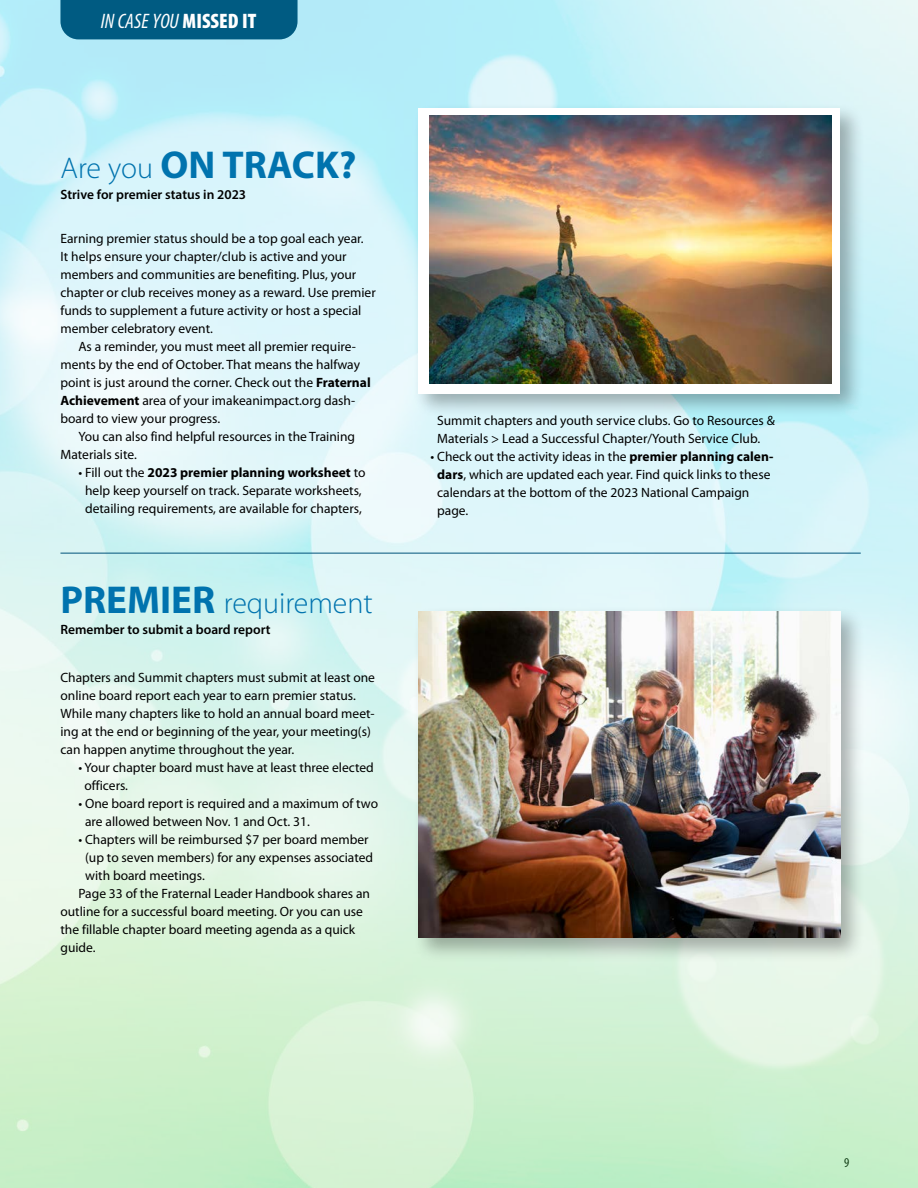
<style>
.page{position:relative;width:918px;height:1188px;background:#fff}
.page>*{position:absolute;margin:0;border:0;box-sizing:border-box;transform-origin:0 0}
.t1{font:700 39px "Myriad Pro";color:#0073ae}
.t2{font:300 30px "Myriad Pro";color:#0073ae}
.t3{font:italic condensed 21px "Myriad Pro";color:#fff}
.t4{font:13.5px/18px "Myriad Pro";color:#000}
.t5{font:600 13.5px "Myriad Pro";color:#000}
.t6{font:condensed 13.5px "Myriad Pro";color:#000}
.s1{font-weight:900;font-style:normal}
.s2{font-weight:300;font-size:30px}
.s3{font-weight:700}
.s4{font-weight:700;font-size:39px}
</style>
<div class="page">
<img style="left:0;top:0;width:918px;height:1188px">
<div style="left:60px;top:0;width:238px;height:39px;background:#005b82"></div>
<hr style="left:60px;top:553px;width:801px;height:1px;background:#00537b">
<div style="left:413px;top:102px;width:452px;height:316px;background:#000;opacity:.3"></div>
<div style="left:418px;top:108px;width:422px;height:285px;background:#fff"></div>
<img style="left:429px;top:115px;width:402px;height:269px">
<div style="left:413px;top:606px;width:452px;height:357px;background:#000;opacity:.3"></div>
<img style="left:418px;top:612px;width:422px;height:326px">
<h3 class="t3" style="left:101px;top:9px;width:157px">IN CASE YOU <span class="s1">MISSED IT</span></h3>
<h1 class="t1" style="left:60px;top:140px;width:297px"><span class="s2">Are you</span> ON TRACK?</h1>
<p class="t5" style="left:60px;top:186px;width:187px">Strive for premier status in 2023</p>
<p class="t4" style="left:60px;top:230px;width:317px">Earning premier status should be a top goal each year.<br>It helps ensure your chapter/club is active and your members and communities are benefiting. Plus, your chapter or club receives money as a reward. Use premier funds to supplement a future activity or host a special member celebratory event.</p>
<p class="t4" style="left:60px;top:338px;width:312px;text-indent:18px">As a reminder, you must meet all premier require&shy;ments by the end of October. That means the halfway point is just around the corner. Check out the <span class="s3">Fraternal Achievement</span> area of your imakeanimpact.org dash&shy;board to view your progress.</p>
<p class="t4" style="left:60px;top:428px;width:296px;text-indent:18px">You can also find helpful resources in the Training<br>Materials site.</p>
<p class="t4" style="left:78px;top:464px;width:289px;text-align:center">• Fill out the <span class="s3">2023 premier planning worksheet</span> to help keep yourself on track. Separate worksheets, detailing requirements, are available for chapters,</p>
<h2 class="t2" style="left:60px;top:585px;width:314px"><span class="s4">PREMIER</span> requirement</h2>
<p class="t5" style="left:60px;top:621px;width:212px">Remember to submit a board report</p>
<p class="t4" style="left:60px;top:669px;width:316px">Chapters and Summit chapters must submit at least one online board report each year to earn premier status.<br>While many chapters like to hold an annual board meet&shy;ing at the end or beginning of the year, your meeting(s) can happen anytime throughout the year.</p>
<p class="t4" style="left:85px;top:759px;width:291px;text-indent:-6px">• Your chapter board must have at least three elected officers.</p>
<p class="t4" style="left:85px;top:795px;width:294px;text-indent:-7px">• One board report is required and a maximum of two are allowed between Nov. 1 and Oct. 31.</p>
<p class="t4" style="left:78px;top:831px;width:292px">• Chapters will be reimbursed $7 per board member</p>
<p class="t4" style="left:85px;top:849px;width:290px">(up to seven members) for any expenses associated</p>
<p class="t4" style="left:85px;top:867px;width:121px">with board meetings.</p>
<p class="t4" style="left:78px;top:885px;width:293px">Page 33 of the Fraternal Leader Handbook shares an</p>
<p class="t4" style="left:60px;top:903px;width:304px">outline for a successful board meeting. Or you can use</p>
<p class="t4" style="left:60px;top:921px;width:296px">the fillable chapter board meeting agenda as a quick</p>
<p class="t4" style="left:60px;top:939px;width:37px">guide.</p>
<p class="t4" style="left:437px;top:412px;width:339px">Summit chapters and youth service clubs. Go to Resources &amp;<br>Materials &gt; Lead a Successful Chapter/Youth Service Club.</p>
<p class="t4" style="left:437px;top:448px;width:338px;text-indent:-7px">• Check out the activity ideas in the <span class="s3">premier planning calen&shy;dars</span>, which are updated each year. Find quick links to these calendars at the bottom of the 2023 National Campaign page.</p>
<p class="t6" style="left:844px;top:1155px;width:7px">9</p>
</div>
